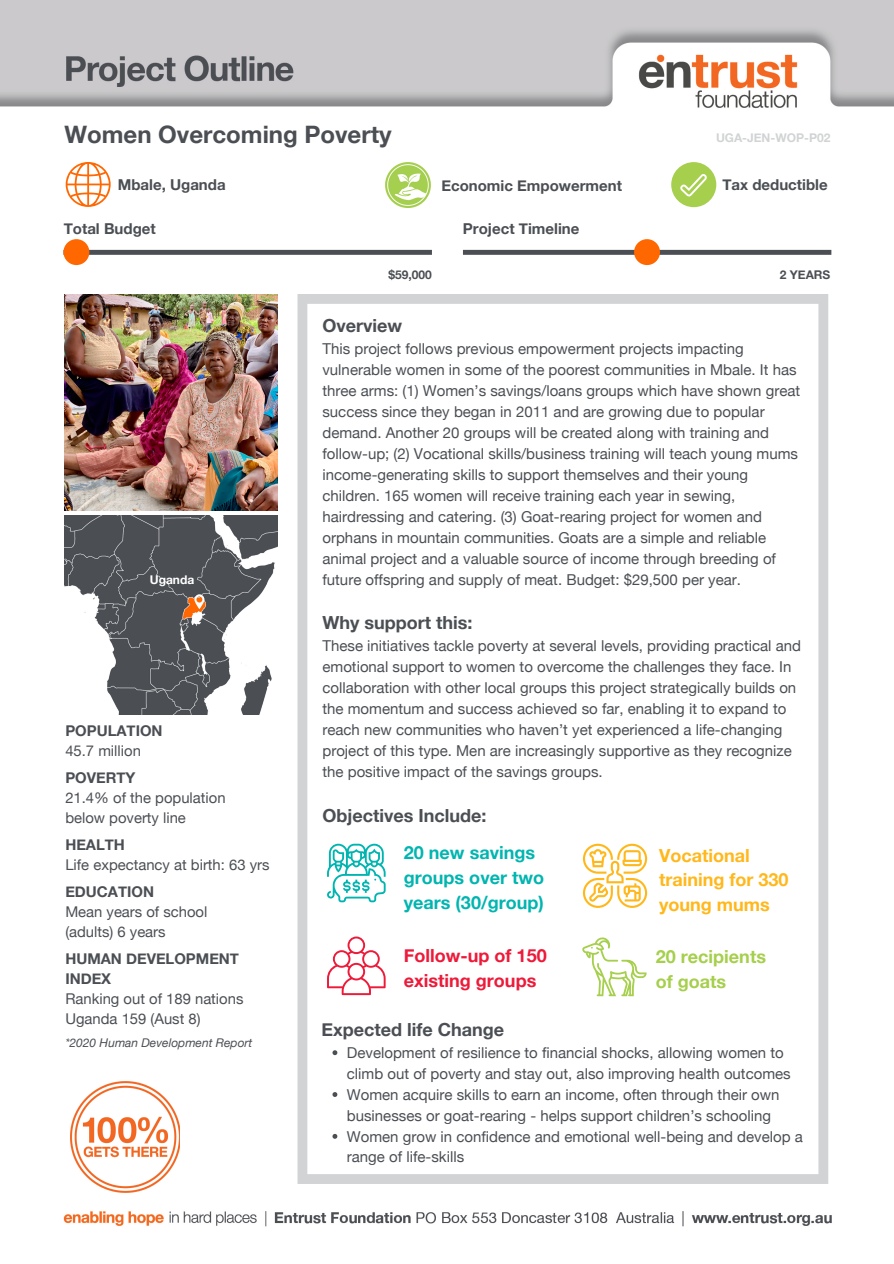
<style>
.page{position:relative;width:894px;height:1264px;background:#fff}
.page>*{position:absolute;margin:0;border:0;box-sizing:border-box;transform-origin:0 0}
.t1{font:700 24px "Helvetica Neue";color:#4b4f54}
.t2{font:700 18px "Helvetica Neue";color:#4b4f54}
.t3{font:700 18px/24.9px "Helvetica Neue";color:#00b5b0}
.t4{font:700 18px/24.9px "Helvetica Neue";color:#ffb81c}
.t5{font:700 18px/24.9px "Helvetica Neue";color:#ed1a39}
.t6{font:700 18px/25px "Helvetica Neue";color:#a5cf4c}
.t7{font:15px/20.9px "Helvetica Neue";color:#4b4f54}
.t8{font:700 15px "Helvetica Neue";color:#4b4f54}
.t9{font:14.85px "Helvetica Neue";color:#4b4f54}
.t10{font:700 14.85px/20px "Helvetica Neue";color:#4b4f54}
.t11{font:italic 12px "Helvetica Neue";color:#4b4f54}
.t12{font:700 12px "Helvetica Neue";color:#d1d3d4}
.t13{font:700 12px "Helvetica Neue";color:#4b4f54}
.t14{font:700 12px "Helvetica Neue";color:#fff}
</style>
<div class="page">
<img style="left:0;top:0;width:893px;height:1227px">
<svg style="left:297px;top:294px;width:531px;height:889px"></svg>
<img style="left:64px;top:294px;width:213px;height:216px">
<div style="left:671px;top:162px;width:45px;height:45px;background:#a5cf4c;border-radius:50%"></div>
<svg style="left:680px;top:174px;width:26px;height:22px"></svg>
<img style="left:70px;top:1081px;width:110px;height:111px">
<svg style="left:66px;top:162px;width:45px;height:45px"></svg>
<img style="left:385px;top:162px;width:45px;height:45px">
<svg style="left:89px;top:250px;width:343px;height:5px;background:#515459"></svg>
<svg style="left:463px;top:250px;width:368px;height:5px;background:#515459"></svg>
<div style="left:634px;top:239px;width:25px;height:26px;background:#ff6700;border-radius:50%"></div>
<div style="left:63px;top:239px;width:26px;height:26px;background:#ff6700;border-radius:50%"></div>
<img style="left:64px;top:516px;width:213px;height:198px">
<svg style="left:194px;top:594px;width:10px;height:15px"></svg>
<svg style="left:327px;top:843px;width:58px;height:59px"></svg>
<svg style="left:582px;top:936px;width:64px;height:60px"></svg>
<svg style="left:582px;top:843px;width:65px;height:65px"></svg>
<svg style="left:327px;top:936px;width:58px;height:59px"></svg>
<svg style="left:332px;top:1050px;width:5px;height:5px"></svg>
<svg style="left:332px;top:1092px;width:5px;height:4px"></svg>
<svg style="left:332px;top:1133px;width:5px;height:5px"></svg>
<p class="t1" style="left:64px;top:120px;width:328px">Women Overcoming Poverty</p>
<p class="t12" style="left:715px;top:130px;width:116px">UGA-JEN-WOP-P02</p>
<p class="t8" style="left:118px;top:176px;width:109px">Mbale, Uganda</p>
<p class="t8" style="left:441px;top:176px;width:182px">Economic Empowerment</p>
<p class="t8" style="left:722px;top:176px;width:107px">Tax deductible</p>
<p class="t8" style="left:64px;top:220px;width:93px">Total Budget</p>
<p class="t8" style="left:463px;top:220px;width:118px">Project Timeline</p>
<p class="t13" style="left:388px;top:267px;width:45px">$59,000</p>
<p class="t13" style="left:779px;top:267px;width:52px">2 YEARS</p>
<p class="t14" style="left:150px;top:572px;width:46px">Uganda</p>
<p class="t10" style="left:65px;top:720px;width:99px">POPULATION</p>
<p class="t9" style="left:65px;top:742px;width:77px">45.7 million</p>
<p class="t10" style="left:65px;top:767px;width:72px">POVERTY</p>
<p class="t9" style="left:65px;top:789px;width:162px">21.4% of the population</p>
<p class="t9" style="left:65px;top:809px;width:122px">below poverty line</p>
<p class="t10" style="left:65px;top:834px;width:61px">HEALTH</p>
<p class="t9" style="left:65px;top:856px;width:206px">Life expectancy at birth: 63 yrs</p>
<p class="t10" style="left:65px;top:881px;width:90px">EDUCATION</p>
<p class="t9" style="left:65px;top:903px;width:143px">Mean years of school</p>
<p class="t9" style="left:65px;top:923px;width:102px">(adults) 6 years</p>
<p class="t10" style="left:65px;top:948px;width:175px">HUMAN DEVELOPMENT<br>INDEX</p>
<p class="t9" style="left:65px;top:990px;width:179px">Ranking out of 189 nations</p>
<p class="t9" style="left:65px;top:1010px;width:137px">Uganda 159 (Aust 8)</p>
<p class="t11" style="left:65px;top:1035px;width:188px">*2020 Human Development Report</p>
<p class="t2" style="left:322px;top:314px;width:81px">Overview</p>
<p class="t7" style="left:322px;top:338px;width:479px">This project follows previous empowerment projects impacting vulnerable women in some of the poorest communities in Mbale. It has three arms: (1) Women’s savings/loans groups which have shown great success since they began in 2011 and are growing due to popular demand. Another 20 groups will be created along with training and follow-up; (2) Vocational skills/business training will teach young mums income-generating skills to support themselves and their young children. 165 women will receive training each year in sewing, hairdressing and catering. (3) Goat-rearing project for women and orphans in mountain communities. Goats are a simple and reliable animal project and a valuable source of income through breeding of future offspring and supply of meat. Budget: $29,500 per year.</p>
<p class="t2" style="left:322px;top:611px;width:152px">Why support this:</p>
<p class="t7" style="left:322px;top:635px;width:480px">These initiatives tackle poverty at several levels, providing practical and emotional support to women to overcome the challenges they face. In collaboration with other local groups this project strategically builds on the momentum and success achieved so far, enabling it to expand to reach new communities who haven’t yet experienced a life-changing project of this type. Men are increasingly supportive as they recognize the positive impact of the savings groups.</p>
<p class="t2" style="left:322px;top:804px;width:166px">Objectives Include:</p>
<p class="t3" style="left:404px;top:839px;width:142px">20 new savings groups over two years (30/group)</p>
<p class="t5" style="left:404px;top:942px;width:144px">Follow-up of 150 existing groups</p>
<p class="t6" style="left:655px;top:943px;width:112px">20 recipients of goats</p>
<p class="t4" style="left:659px;top:842px;width:131px">Vocational training for 330 young mums</p>
<p class="t2" style="left:321px;top:1018px;width:184px">Expected life Change</p>
<p class="t7" style="left:347px;top:1041px;width:445px">Development of resilience to financial shocks, allowing women to climb out of poverty and stay out, also improving health outcomes</p>
<p class="t7" style="left:347px;top:1083px;width:434px">Women acquire skills to earn an income, often through their own businesses or goat-rearing - helps support children’s schooling</p>
<p class="t7" style="left:347px;top:1125px;width:457px">Women grow in confidence and emotional well-being and develop a range of life-skills</p>
</div>
